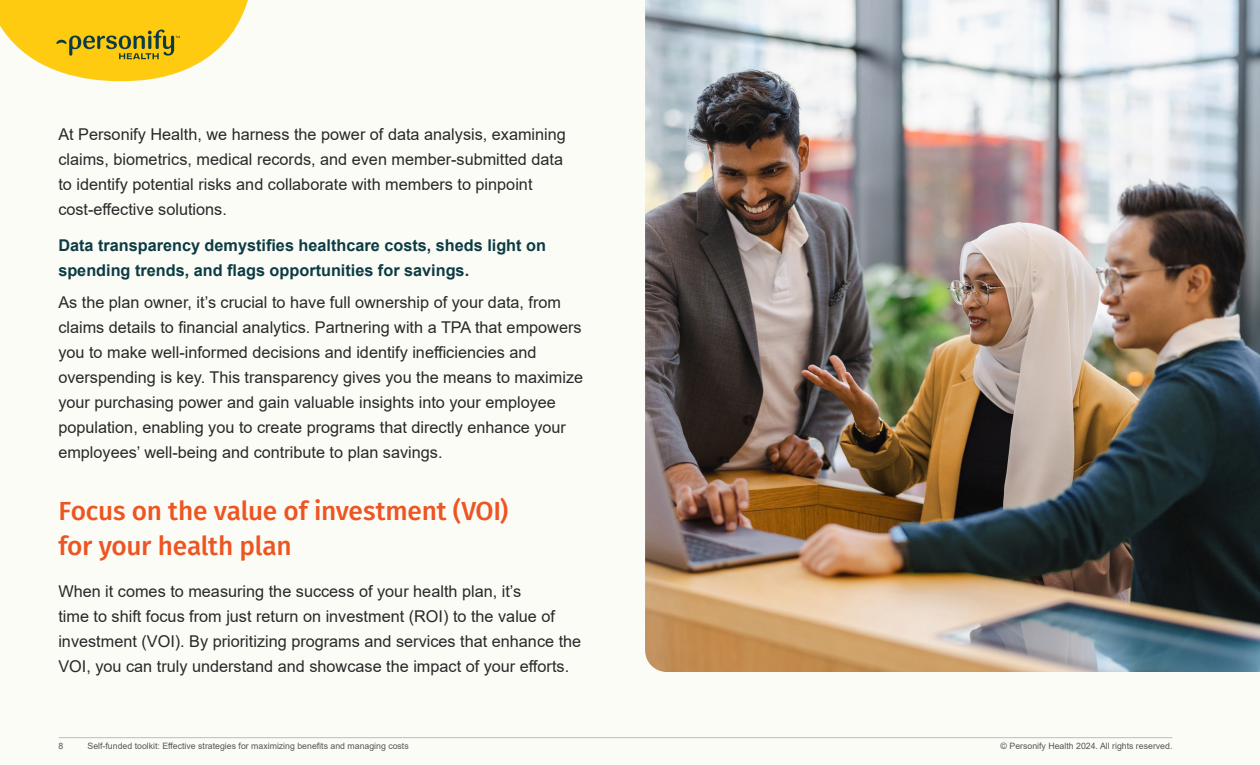
<style>
.page{position:relative;width:1260px;height:765px;background:#fcfcf7}
.page>*{position:absolute;margin:0;border:0;box-sizing:border-box;transform-origin:0 0}
.Text_Intro_1{font:500 26.25px/35px "Fira Sans";letter-spacing:-.015em;color:#ed5522}
.Body_Text{font:16.25px/25px "Arial";color:#282928}
.Text_Body_Large{font:700 16.25px/25px "Arial";color:#0c3b43}
.t1{font:8.75px "Arial";color:#575353}
</style>
<div class="page">
<hr style="left:59px;top:737px;width:1113px;height:1px;background:#bcbdc0">
<svg style="left:0;top:0;width:248px;height:81px"></svg>
<img style="left:645px;top:0;width:615px;height:672px">
<p class="Body_Text" style="left:58px;top:122px;width:509px">At Personify Health, we harness the power of data analysis, examining claims, biometrics, medical records, and even member-submitted data to identify potential risks and collaborate with members to pinpoint cost-effective solutions.</p>
<p class="Text_Body_Large" style="left:58px;top:233px;width:489px">Data transparency demystifies healthcare costs, sheds light on spending trends, and flags opportunities for savings.</p>
<p class="Body_Text" style="left:58px;top:289px;width:526px">As the plan owner, it’s crucial to have full ownership of your data, from claims details to financial analytics. Partnering with a TPA that empowers you to make well-informed decisions and identify inefficiencies and overspending is key. This transparency gives you the means to maximize your purchasing power and gain valuable insights into your employee population, enabling you to create programs that directly enhance your employees’ well-being and contribute to plan savings.</p>
<p class="Text_Intro_1" style="left:58px;top:492px;width:452px">Focus on the value of investment (VOI) for your health plan</p>
<p class="Body_Text" style="left:58px;top:579px;width:524px">When it comes to measuring the success of your health plan, it’s<br>time to shift focus from just return on investment (ROI) to the value of investment (VOI). By prioritizing programs and services that enhance the VOI, you can truly understand and showcase the impact of your efforts.</p>
<p class="t1" style="left:59px;top:740px;width:6px">8</p>
<p class="t1" style="left:88px;top:740px;width:323px">Self-funded toolkit: Effective strategies for maximizing benefits and managing costs</p>
<p class="t1" style="left:1001px;top:740px;width:173px">© Personify Health 2024. All rights reserved.</p>
</div>
